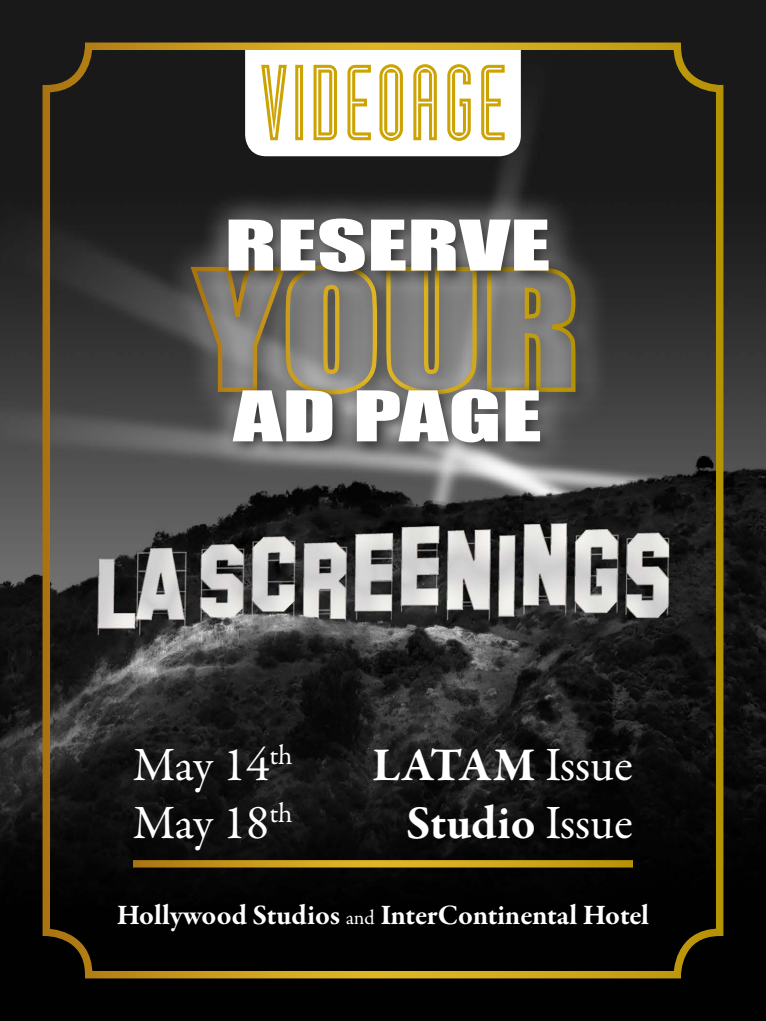
<style>
.page{position:relative;width:766px;height:1021px;background:#fff}
.page>*{position:absolute;margin:0;border:0;box-sizing:border-box;transform-origin:0 0}
.t1{font:105.6px "Industria LT Std Inline";letter-spacing:.025em;color:#cca300}
.t2{font:700 48.1px "Garamond Premr Pro";color:#fff}
.t3{font:48.1px "Garamond Premr Pro";letter-spacing:-.005em;color:#fff}
.t4{font:700 28.8px "Garamond Premr Pro";letter-spacing:-.005em;color:#fff}
.s1{font-weight:400}
.s2{font-weight:400;font-size:20.6px}
</style>
<div class="page">
<img style="left:0;top:0;width:765px;height:1020px">
<svg style="left:245px;top:51px;width:275px;height:105px"></svg>
<div style="left:43px;top:43px;width:680px;height:935px;border:7px solid #fff;border-radius:42px"></div>
<svg style="left:133px;top:860px;width:499px;height:7px;background:#c79d1a"></svg>
<div style="left:163px;top:188px;width:451px;height:293px;background:#fff;opacity:.75"></div>
<div style="left:183px;top:255px;width:410px;height:157px;background:#000;opacity:.75"></div>
<svg style="left:187px;top:262px;width:391px;height:134px;background:#837c67"></svg>
<div style="left:224px;top:380px;width:333px;height:80px;background:#000;opacity:.75"></div>
<svg style="left:232px;top:389px;width:308px;height:53px"></svg>
<div style="left:219px;top:209px;width:347px;height:80px;background:#000;opacity:.75"></div>
<svg style="left:228px;top:218px;width:320px;height:54px"></svg>
<h1 class="t1" style="left:259px;top:45px;width:249px">VIDEOAGE</h1>
<h2 class="t3" style="left:133px;top:736px;width:161px">May 14<sup>th</sup></h2>
<h2 class="t2" style="left:372px;top:735px;width:262px">LATAM <span class="s1">Issue</span></h2>
<h2 class="t3" style="left:133px;top:793px;width:161px">May 18<sup>th</sup></h2>
<h2 class="t2" style="left:406px;top:793px;width:228px">Studio <span class="s1">Issue</span></h2>
<p class="t4" style="left:117px;top:897px;width:533px">Hollywood Studios <span class="s2">and</span> InterContinental Hotel</p>
</div>
